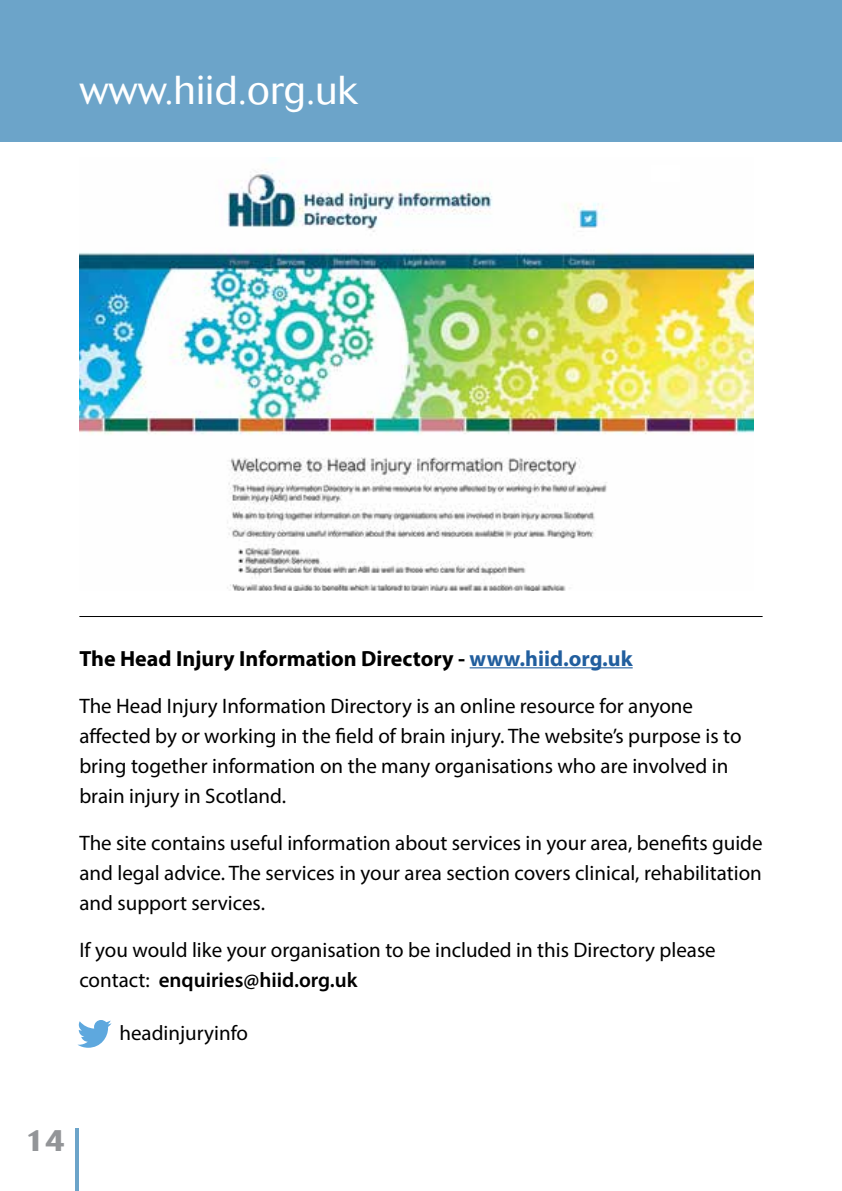
<style>
.page{position:relative;width:842px;height:1191px;background:#fff}
.page>*{position:absolute;margin:0;border:0;box-sizing:border-box;transform-origin:0 0}
.t1{font:300 40px "Cosmos BQ";color:#fff}
.t2{font:700 30px "Cosmos BQ";color:#939598}
.t3{font:700 22px "Myriad Pro";color:#000}
.t4{font:21px/30px "Myriad Pro";color:#000}
.s1{color:#215e9e}
.s2{font-weight:600}
</style>
<div class="page">
<div style="left:0;top:0;width:842px;height:142px;background:#6ca4c9"></div>
<hr style="left:75px;top:1128px;width:4px;height:63px;background:#6ca4c9">
<hr style="left:470px;top:667px;width:163px;height:1px;background:#215e9e">
<svg style="left:77px;top:1020px;width:35px;height:27px"></svg>
<img style="left:79px;top:169px;width:674px;height:421px">
<hr style="left:79px;top:616px;width:684px;height:1px;background:#000">
<div style="left:651px;top:165px;width:28px;height:16px;background:#fff"></div>
<h1 class="t1" style="left:79px;top:67px;width:280px">www.hiid.org.uk</h1>
<p class="t3" style="left:79px;top:644px;width:555px">The Head Injury Information Directory - <span class="s1">www.hiid.org.uk</span></p>
<p class="t4" style="left:79px;top:690px;width:664px">The Head Injury Information Directory is an online resource for anyone affected by or working in the field of brain injury. The website’s purpose is to bring together information on the many organisations who are involved in brain injury in Scotland.</p>
<p class="t4" style="left:79px;top:827px;width:685px;text-align:justify">The site contains useful information about services in your area, benefits guide and legal advice. The services in your area section covers clinical, rehabilitation and support services.</p>
<p class="t4" style="left:79px;top:934px;width:638px">If you would like your organisation to be included in this Directory please contact: <span class="s2">enquiries@hiid.org.uk</span></p>
<p class="t4" style="left:119px;top:1017px;width:130px">headinjuryinfo</p>
<h2 class="t2" style="left:25px;top:1123px;width:42px">14</h2>
</div>
